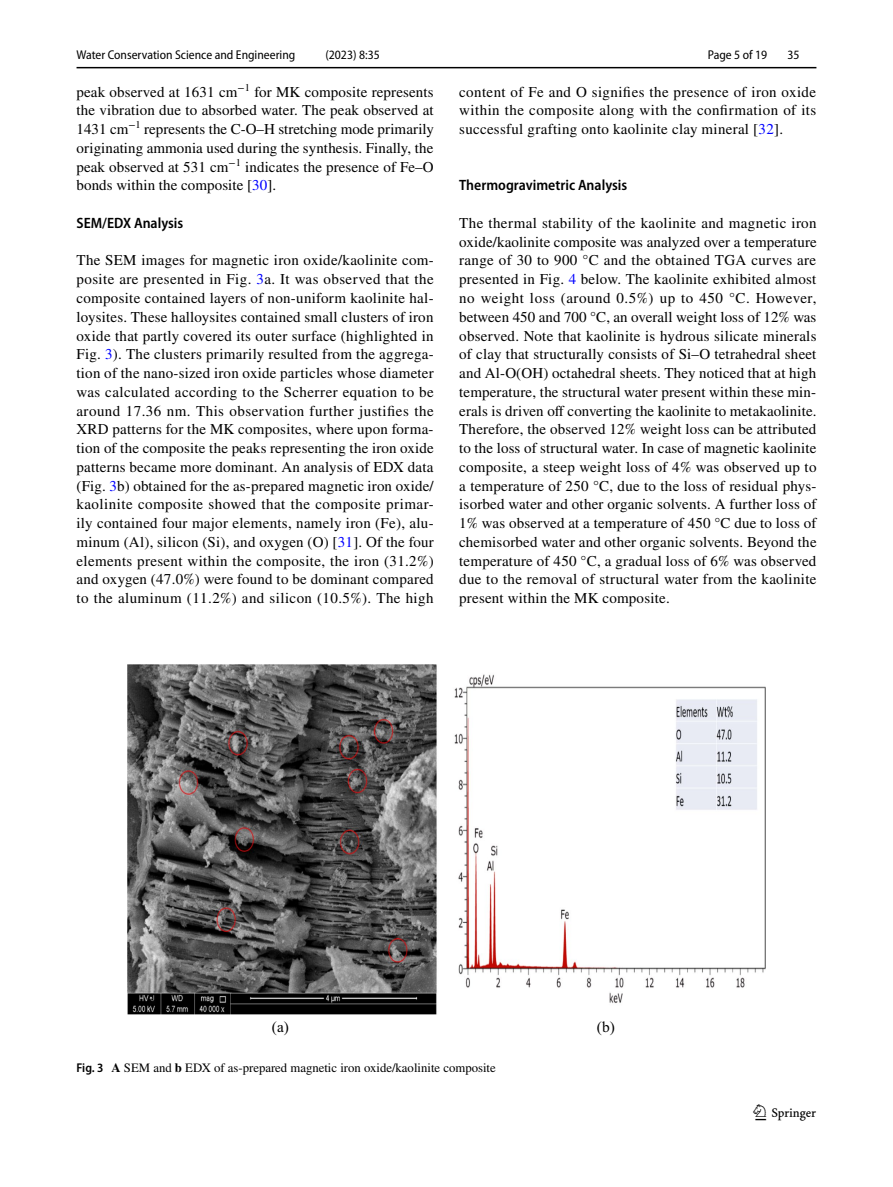
<style>
.page{position:relative;width:893px;height:1187px;background:#fff}
.page>*{position:absolute;margin:0;border:0;box-sizing:border-box;transform-origin:0 0}
.t1{font:22.5px "Springnew Regular 3";color:#000}
.t2{font:15.3px "Times New Roman";color:#000}
.t3{font:15px/18.8px "STIX";letter-spacing:.015em;color:#000;text-align:justify}
.t4{font:600 semi-condensed 15px "Myriad Pro";color:#000}
.t5{font:12.75px "STIX";color:#000}
.t6{font:semi-condensed 12.75px "Myriad Pro";color:#000}
.s1{color:#00f}
.s2{font-family:"Myriad Pro";font-weight:600;font-stretch:semi-condensed}
.s3{font-weight:700}
</style>
<div class="page">
<hr style="left:77px;top:67px;width:739px;height:1px;background:#000">
<img style="left:127px;top:665px;width:638px;height:349px">
<p class="t6" style="left:77px;top:48px;width:220px">Water Conservation Science and Engineering</p>
<p class="t6" style="left:325px;top:48px;width:56px">(2023) 8:35</p>
<p class="t3" style="left:77px;top:83px;width:359px">peak observed at 1631 cm<sup>−1</sup> for MK composite represents the vibration due to absorbed water. The peak observed at 1431 cm<sup>−1</sup> represents the C-O–H stretching mode primarily originating ammonia used during the synthesis. Finally, the peak observed at 531 cm<sup>−1</sup> indicates the presence of Fe–O bonds within the composite [<span class="s1">30</span>].</p>
<p class="t4" style="left:77px;top:215px;width:108px">SEM/EDX Analysis</p>
<p class="t3" style="left:77px;top:252px;width:359px">The SEM images for magnetic iron oxide/kaolinite com&shy;posite are presented in Fig. <span class="s1">3</span>a. It was observed that the composite contained layers of non-uniform kaolinite hal&shy;loysites. These halloysites contained small clusters of iron oxide that partly covered its outer surface (highlighted in Fig. <span class="s1">3</span>). The clusters primarily resulted from the aggrega&shy;tion of the nano-sized iron oxide particles whose diameter was calculated according to the Scherrer equation to be around 17.36 nm. This observation further justifies the XRD patterns for the MK composites, where upon forma&shy;tion of the composite the peaks representing the iron oxide patterns became more dominant. An analysis of EDX data (Fig. <span class="s1">3</span>b) obtained for the as-prepared magnetic iron oxide/ kaolinite composite showed that the composite primar&shy;ily contained four major elements, namely iron (Fe), alu&shy;minum (Al), silicon (Si), and oxygen (O) [<span class="s1">31</span>]. Of the four elements present within the composite, the iron (31.2%) and oxygen (47.0%) were found to be dominant compared to the aluminum (11.2%) and silicon (10.5%). The high</p>
<p class="t6" style="left:708px;top:48px;width:61px">Page 5 of 19</p>
<p class="t6" style="left:787px;top:48px;width:14px">35</p>
<p class="t3" style="left:459px;top:83px;width:359px">content of Fe and O signifies the presence of iron oxide within the composite along with the confirmation of its successful grafting onto kaolinite clay mineral [<span class="s1">32</span>].</p>
<p class="t4" style="left:459px;top:177px;width:170px">Thermogravimetric Analysis</p>
<p class="t3" style="left:459px;top:214px;width:359px">The thermal stability of the kaolinite and magnetic iron oxide/kaolinite composite was analyzed over a temperature range of 30 to 900 °C and the obtained TGA curves are presented in Fig. <span class="s1">4</span> below. The kaolinite exhibited almost no weight loss (around 0.5%) up to 450 °C. However, between 450 and 700 °C, an overall weight loss of 12% was observed. Note that kaolinite is hydrous silicate minerals of clay that structurally consists of Si–O tetrahedral sheet and Al-O(OH) octahedral sheets. They noticed that at high temperature, the structural water present within these min&shy;erals is driven off converting the kaolinite to metakaolinite.<br>Therefore, the observed 12% weight loss can be attributed to the loss of structural water. In case of magnetic kaolinite composite, a steep weight loss of 4% was observed up to a temperature of 250 °C, due to the loss of residual phys&shy;isorbed water and other organic solvents. A further loss of 1% was observed at a temperature of 450 °C due to loss of chemisorbed water and other organic solvents. Beyond the temperature of 450 °C, a gradual loss of 6% was observed due to the removal of structural water from the kaolinite present within the MK composite.</p>
<p class="t2" style="left:272px;top:1016px;width:19px">(a)</p>
<p class="t2" style="left:597px;top:1016px;width:19px">(b)</p>
<p class="t5" style="left:77px;top:1058px;width:421px"><span class="s2">Fig. 3</span> <span class="s3">A</span> SEM and <span class="s3">b</span> EDX of as-prepared magnetic iron oxide/kaolinite composite</p>
<h1 class="t1" style="left:755px;top:1104px;width:62px">1 3</h1>
</div>
